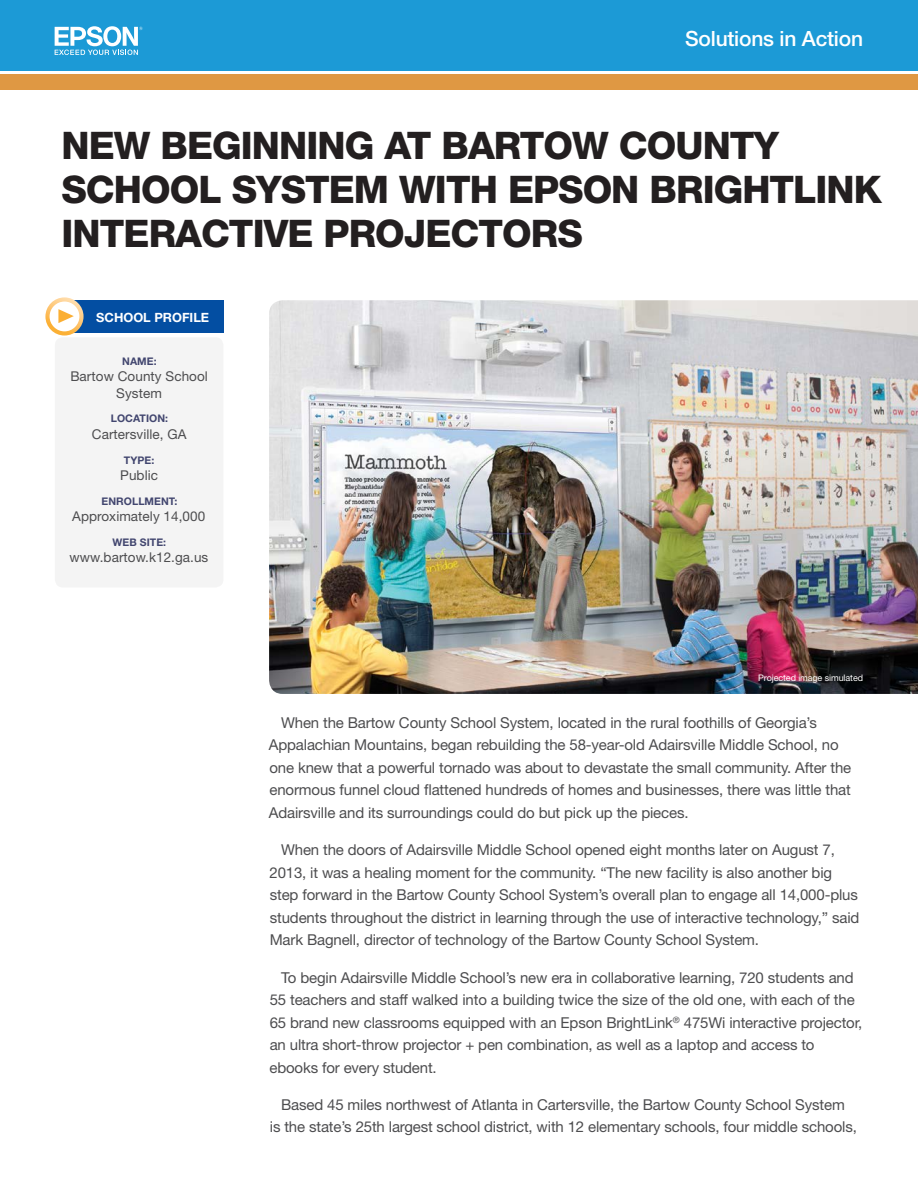
<style>
.page{position:relative;width:918px;height:1188px;background:#fff}
.page>*{position:absolute;margin:0;border:0;box-sizing:border-box;transform-origin:0 0}
.t1{font:800 38.1px/44px "Helvetica Neue LT Std";letter-spacing:-.025em;color:#231f20}
.t2{font:500 21px "Helvetica Neue LT Std";letter-spacing:-.01em;color:#fff}
.t3{font:15px/22.5px "Helvetica Neue LT Std";letter-spacing:-.01em;color:#4d4d4f}
.t4{font:13.5px/16.5px "Helvetica Neue LT Std";letter-spacing:.005em;color:#4d4d4f;text-align:center}
.t5{font:700 12.75px "Helvetica Neue LT Std";color:#fff}
.t6{font:700 10.5px "Helvetica Neue LT Std";letter-spacing:.005em;color:#42466f}
.t7{font:9px "Helvetica Neue LT Std";letter-spacing:-.01em;color:#fff}
</style>
<div class="page">
<img style="left:269px;top:300px;width:649px;height:394px">
<div style="left:55px;top:300px;width:168px;height:33px;background:#034ea2"></div>
<svg style="left:48px;top:299px;width:33px;height:34px"></svg>
<div style="left:45px;top:297px;width:39px;height:39px;border:4px solid #fff;border-radius:50%"></div>
<svg style="left:58px;top:309px;width:16px;height:14px"></svg>
<div style="left:0;top:74px;width:918px;height:15px;background:#df9843"></div>
<div style="left:0;top:0;width:918px;height:70px;background:#1c9ad6"></div>
<svg style="left:55px;top:26px;width:88px;height:29px"></svg>
<div style="left:55px;top:337px;width:168px;height:251px;background:#f4f4f4;border-radius:8px"></div>
<p class="t2" style="left:685px;top:26px;width:179px">Solutions in Action</p>
<p class="t1" style="left:62px;top:123px;width:822px">NEW BEGINNING AT BARTOW COUNTY<br>SCHOOL SYSTEM WITH EPSON BRIGHTLINK<br>INTERACTIVE PROJECTORS</p>
<p class="t5" style="left:96px;top:310px;width:114px">SCHOOL PROFILE</p>
<p class="t6" style="left:122px;top:355px;width:36px">NAME:</p>
<p class="t4" style="left:70px;top:368px;width:139px">Bartow County School<br>System</p>
<p class="t6" style="left:111px;top:412px;width:59px">LOCATION:</p>
<p class="t4" style="left:92px;top:426px;width:96px">Cartersville, GA</p>
<p class="t6" style="left:124px;top:453px;width:32px">TYPE:</p>
<p class="t4" style="left:120px;top:467px;width:39px">Public</p>
<p class="t6" style="left:102px;top:494px;width:77px">ENROLLMENT:</p>
<p class="t4" style="left:72px;top:508px;width:135px">Approximately 14,000</p>
<p class="t6" style="left:113px;top:536px;width:55px">WEB SITE:</p>
<p class="t4" style="left:70px;top:549px;width:140px">www.bartow.k12.ga.us</p>
<p class="t7" style="left:758px;top:673px;width:106px">Projected image simulated</p>
<p class="t3" style="left:269px;top:711px;width:584px;text-indent:12px">When the Bartow County School System, located in the rural foothills of Georgia’s Appalachian Mountains, began rebuilding the 58-year-old Adairsville Middle School, no one knew that a powerful tornado was about to devastate the small community. After the enormous funnel cloud flattened hundreds of homes and businesses, there was little that Adairsville and its surroundings could do but pick up the pieces.</p>
<p class="t3" style="left:270px;top:838px;width:592px;text-indent:12px">When the doors of Adairsville Middle School opened eight months later on August 7, 2013, it was a healing moment for the community. “The new facility is also another big step forward in the Bartow County School System’s overall plan to engage all 14,000-plus students throughout the district in learning through the use of interactive technology,” said Mark Bagnell, director of technology of the Bartow County School System.</p>
<p class="t3" style="left:270px;top:966px;width:594px;text-indent:12px">To begin Adairsville Middle School’s new era in collaborative learning, 720 students and 55 teachers and staff walked into a building twice the size of the old one, with each of the 65 brand new classrooms equipped with an Epson BrightLink<sup>®</sup> 475Wi interactive projector, an ultra short-throw projector + pen combination, as well as a laptop and access to ebooks for every student.</p>
<p class="t3" style="left:270px;top:1093px;width:589px;text-align:center">Based 45 miles northwest of Atlanta in Cartersville, the Bartow County School System<br>is the state’s 25th largest school district, with 12 elementary schools, four middle schools,</p>
</div>
